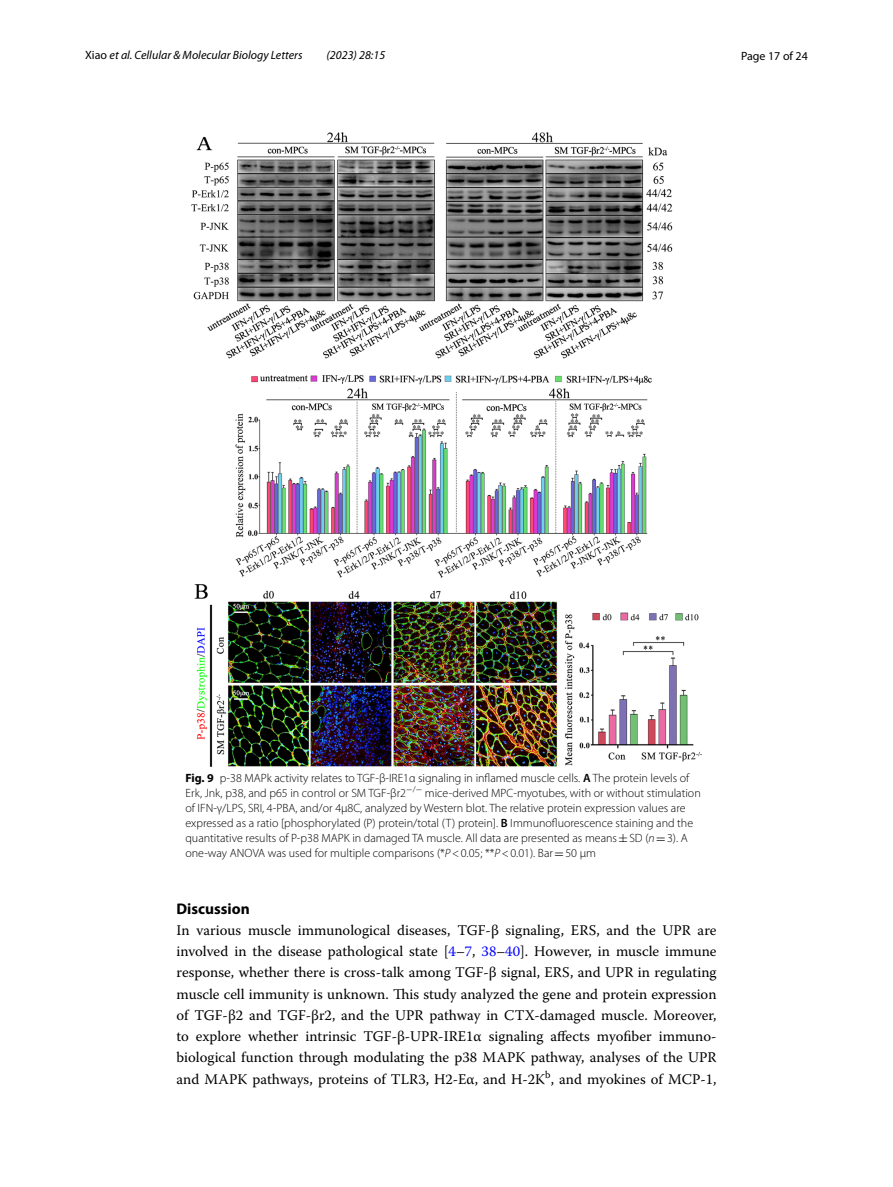
<style>
.page{position:relative;width:893px;height:1187px;background:#fff}
.page>*{position:absolute;margin:0;border:0;box-sizing:border-box;transform-origin:0 0}
.t1{font:700 15.45px "Myriad Pro";color:#000}
.t2{font:14.7px/21.3px "Warnock Pro";color:#000;text-align:justify}
.t3{font:300 12px/15px "Myriad Pro";color:#000}
.t4{font:italic 12px "Myriad Pro";color:#000}
.t5{font:12px "Myriad Pro";color:#000}
.s1{font-style:normal}
.s2{font-weight:700}
.s3{font-weight:600}
.s4{font-family:"MTSY";font-weight:400}
.s5{font-style:italic}
.s6{color:#00f}
</style>
<div class="page">
<img style="left:191px;top:133px;width:511px;height:633px">
<p class="t4" style="left:85px;top:48px;width:219px"><span class="s1">Xiao</span> et al. Cellular &amp; Molecular Biology Letters</p>
<p class="t4" style="left:327px;top:48px;width:60px">(2023) 28:15</p>
<p class="t5" style="left:741px;top:48px;width:68px">Page 17 of 24</p>
<p class="t3" style="left:185px;top:770px;width:517px"><span class="s2">Fig. 9</span> p-38 MAPk activity relates to TGF-β-IRE1α signaling in inflamed muscle cells. <span class="s3">A</span> The protein levels of Erk, Jnk, p38, and p65 in control or SM TGF-βr2<sup>−</sup><sup>/</sup><sup>−</sup> mice-derived MPC-myotubes, with or without stimulation of IFN-γ/LPS, SRI, 4-PBA, and/or 4μ8C, analyzed by Western blot. The relative protein expression values are expressed as a ratio [phosphorylated (P) protein/total (T) protein]. <span class="s3">B</span> Immunofluorescence staining and the quantitative results of P-p38 MAPK in damaged TA muscle. All data are presented as means<span class="s4">±</span>SD (<span class="s5">n</span><span class="s4">=</span>3). A one-way ANOVA was used for multiple comparisons (*<span class="s5">P</span>&lt;0.05; **<span class="s5">P</span>&lt;0.01). Bar<span class="s4">=</span>50 μm</p>
<p class="t1" style="left:176px;top:898px;width:75px">Discussion</p>
<p class="t2" style="left:176px;top:919px;width:542px">In various muscle immunological diseases, TGF-β signaling, ERS, and the UPR are involved in the disease pathological state [<span class="s6">4</span>–<span class="s6">7</span>, <span class="s6">38</span>–<span class="s6">40</span>]. However, in muscle immune response, whether there is cross-talk among TGF-β signal, ERS, and UPR in regulating muscle cell immunity is unknown. This study analyzed the gene and protein expression of TGF-β2 and TGF-βr2, and the UPR pathway in CTX-damaged muscle. Moreover, to explore whether intrinsic TGF-β-UPR-IRE1α signaling affects myofiber immuno&shy;biological function through modulating the p38 MAPK pathway, analyses of the UPR and MAPK pathways, proteins of TLR3, H2-Eα, and H-2K<sup>b</sup>, and myokines of MCP-1,</p>
</div>
